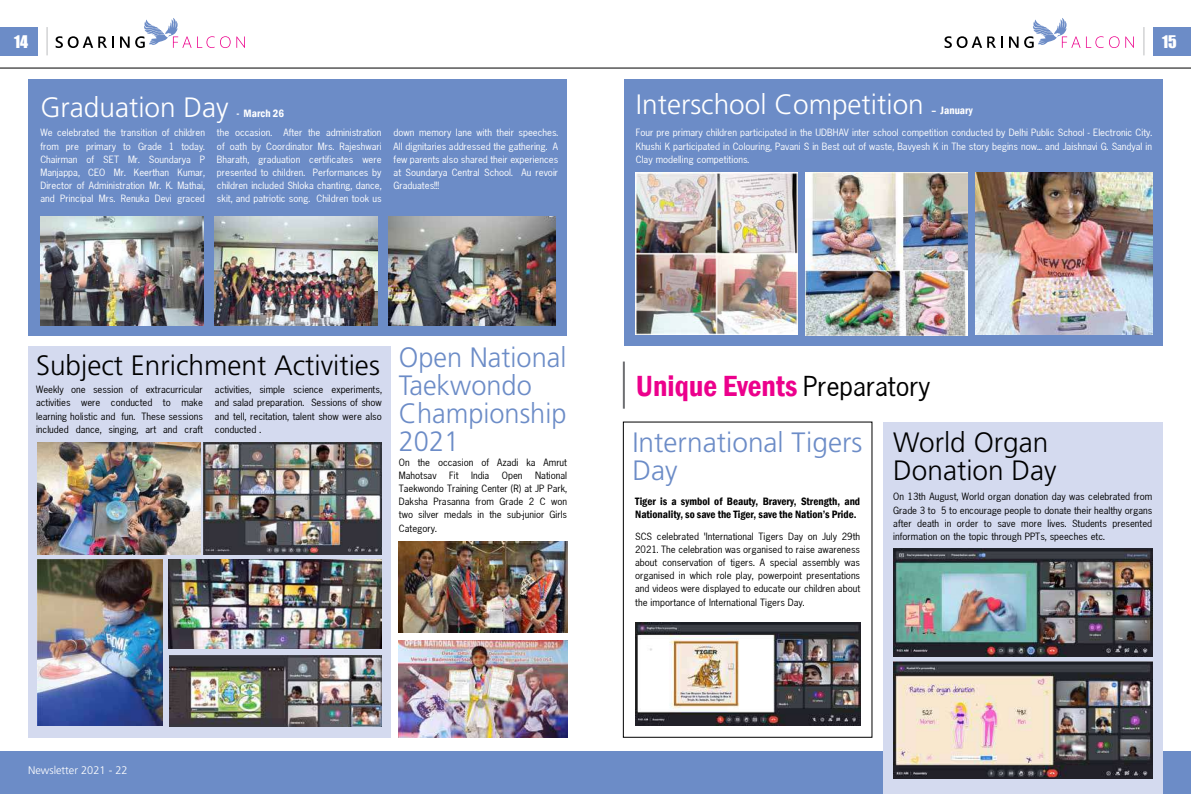
<style>
.page{position:relative;width:1191px;height:794px;background:#fff}
.page>*{position:absolute;margin:0;border:0;box-sizing:border-box;transform-origin:0 0}
.t1{font:600 condensed 30px "Franklin Gothic";color:#ec008c}
.t2{font:300 28px/28px "Frutiger LT Std";color:#000}
.t3{font:300 28px/28px "Frutiger LT Std";color:#6c8cc7}
.t4{font:300 28px "Frutiger LT Std";color:#fff}
.t5{font:16px "Impact";color:#fff}
.t6{font:11px/13.2px "News Gothic";color:#000;text-align:justify}
.t7{font:11px/13.2px "News Gothic";color:#fff;text-align:justify}
.t8{font:600 condensed 11px/13.2px "Franklin Gothic";color:#000}
.t9{font:300 11px "Frutiger LT Std";color:#fff}
.t10{font:600 condensed 11px "Franklin Gothic";color:#fff}
.s1{font-family:"News Gothic";font-weight:400;font-stretch:normal;color:#000}
</style>
<div class="page">
<div style="left:0;top:751px;width:595px;height:43px;background:#6c8cc7"></div>
<div style="left:595px;top:751px;width:596px;height:43px;background:#6c8cc7"></div>
<svg style="left:47px;top:27px;width:1px;height:28px"></svg>
<div style="left:0;top:27px;width:38px;height:28px;background:#6c8cc7"></div>
<svg style="left:1143px;top:27px;width:1px;height:28px"></svg>
<div style="left:1153px;top:27px;width:38px;height:28px;background:#6c8cc7"></div>
<hr style="left:0;top:68px;width:1191px;height:1px;background:#000">
<svg style="left:55px;top:18px;width:190px;height:30px"></svg>
<svg style="left:1086px;top:36px;width:17px;height:12px"></svg>
<svg style="left:1109px;top:36px;width:10px;height:12px"></svg>
<svg style="left:1125px;top:36px;width:8px;height:12px"></svg>
<svg style="left:944px;top:18px;width:136px;height:30px"></svg>
<div style="left:28px;top:79px;width:539px;height:257px;background:#6c8cc7"></div>
<div style="left:624px;top:79px;width:538px;height:267px;background:#6c8cc7"></div>
<img style="left:40px;top:217px;width:163px;height:108px">
<img style="left:214px;top:217px;width:163px;height:108px">
<img style="left:388px;top:217px;width:167px;height:108px">
<div style="left:28px;top:346px;width:362px;height:391px;background:#d4daef"></div>
<div style="left:883px;top:422px;width:279px;height:372px;background:#d4daef"></div>
<div style="left:623px;top:421px;width:249px;height:317px;border:1px solid #000"></div>
<img style="left:169px;top:560px;width:212px;height:88px">
<img style="left:169px;top:655px;width:212px;height:72px">
<img style="left:399px;top:541px;width:168px;height:91px">
<img style="left:399px;top:640px;width:168px;height:97px">
<img style="left:636px;top:173px;width:161px;height:162px">
<img style="left:805px;top:173px;width:162px;height:162px">
<img style="left:976px;top:173px;width:176px;height:162px">
<hr style="left:623px;top:361px;width:2px;height:48px;background:#6d6e71">
<img style="left:635px;top:622px;width:226px;height:103px">
<img style="left:893px;top:548px;width:259px;height:108px">
<img style="left:893px;top:661px;width:259px;height:117px">
<img style="left:204px;top:442px;width:177px;height:112px">
<img style="left:38px;top:442px;width:162px;height:112px">
<img style="left:38px;top:560px;width:124px;height:166px">
<h3 class="t5" style="left:14px;top:29px;width:16px">14</h3>
<h3 class="t5" style="left:1162px;top:29px;width:16px">15</h3>
<h2 class="t4" style="left:40px;top:91px;width:190px">Graduation Day</h2>
<p class="t10" style="left:236px;top:106px;width:49px">- March 26</p>
<p class="t7" style="left:40px;top:126px;width:166px">We celebrated the transition of children from pre primary to Grade 1 today.<br>Chairman of SET Mr. Soundarya P Manjappa, CEO Mr. Keerthan Kumar, Director of Administration Mr. K. Mathai, and Principal Mrs. Renuka Devi graced</p>
<p class="t7" style="left:217px;top:126px;width:166px">the occasion. After the administration of oath by Coordinator Mrs. Rajeshwari Bharath, graduation certificates were presented to children. Performances by children included Shloka chanting, dance, skit, and patriotic song. Children took us</p>
<p class="t7" style="left:393px;top:126px;width:166px">down memory lane with their speeches.<br>All dignitaries addressed the gathering. A few parents also shared their experiences at Soundarya Central School. Au revoir Graduates!!!</p>
<h2 class="t2" style="left:36px;top:352px;width:532px">Subject Enrichment Activities <sup>Open</sup> <sup>National</sup></h2>
<h2 class="t3" style="left:399px;top:372px;width:169px">Taekwondo<br>Championship<br>2021</h2>
<p class="t6" style="left:36px;top:383px;width:168px">Weekly one session of extracurricular activities were conducted to make learning holistic and fun. These sessions included dance, singing, art and craft</p>
<p class="t6" style="left:215px;top:383px;width:168px">activities, simple science experiments, and salad preparation. Sessions of show and tell, recitation, talent show were also conducted .</p>
<p class="t9" style="left:28px;top:764px;width:101px">Newsletter 2021 - 22</p>
<p class="t6" style="left:399px;top:455px;width:170px">On the occasion of Azadi ka Amrut Mahotsav Fit India Open National Taekwondo Training Center (R) at JP Park, Daksha Prasanna from Grade 2 C won two silver medals in the sub-junior Girls Category.</p>
<h2 class="t4" style="left:636px;top:88px;width:289px">Interschool Competition</h2>
<p class="t10" style="left:931px;top:103px;width:43px">– January</p>
<p class="t7" style="left:636px;top:126px;width:518px">Four pre primary children participated in the UDBHAV inter school competition conducted by Delhi Public School - Electronic City.<br>Khushi K participated in Colouring, Pavani S in Best out of waste, Bavyesh K in The story begins now… and Jaishnavi G. Sandyal in Clay modelling competitions.</p>
<h1 class="t1" style="left:636px;top:365px;width:296px">Unique Events <span class="s1">Preparatory</span></h1>
<h2 class="t3" style="left:632px;top:429px;width:231px">International Tigers<br>Day</h2>
<h2 class="t2" style="left:893px;top:429px;width:165px">World Organ<br>Donation Day</h2>
<p class="t8" style="left:635px;top:494px;width:226px">Tiger is a symbol of Beauty, Bravery, Strength, and<br>Nationality, so save the Tiger, save the Nation’s Pride.</p>
<p class="t6" style="left:635px;top:529px;width:226px">SCS celebrated ‘International Tigers Day on July 29th 2021. The celebration was organised to raise awareness about conservation of tigers. A special assembly was organised in which role play, powerpoint presentations and videos were displayed to educate our children about the importance of International Tigers Day.</p>
<p class="t6" style="left:893px;top:490px;width:260px">On 13th August, World organ donation day was celebrated from Grade 3 to 5 to encourage people to donate their healthy organs after death in order to save more lives. Students presented information on the topic through PPTs, speeches etc.</p>
</div>
